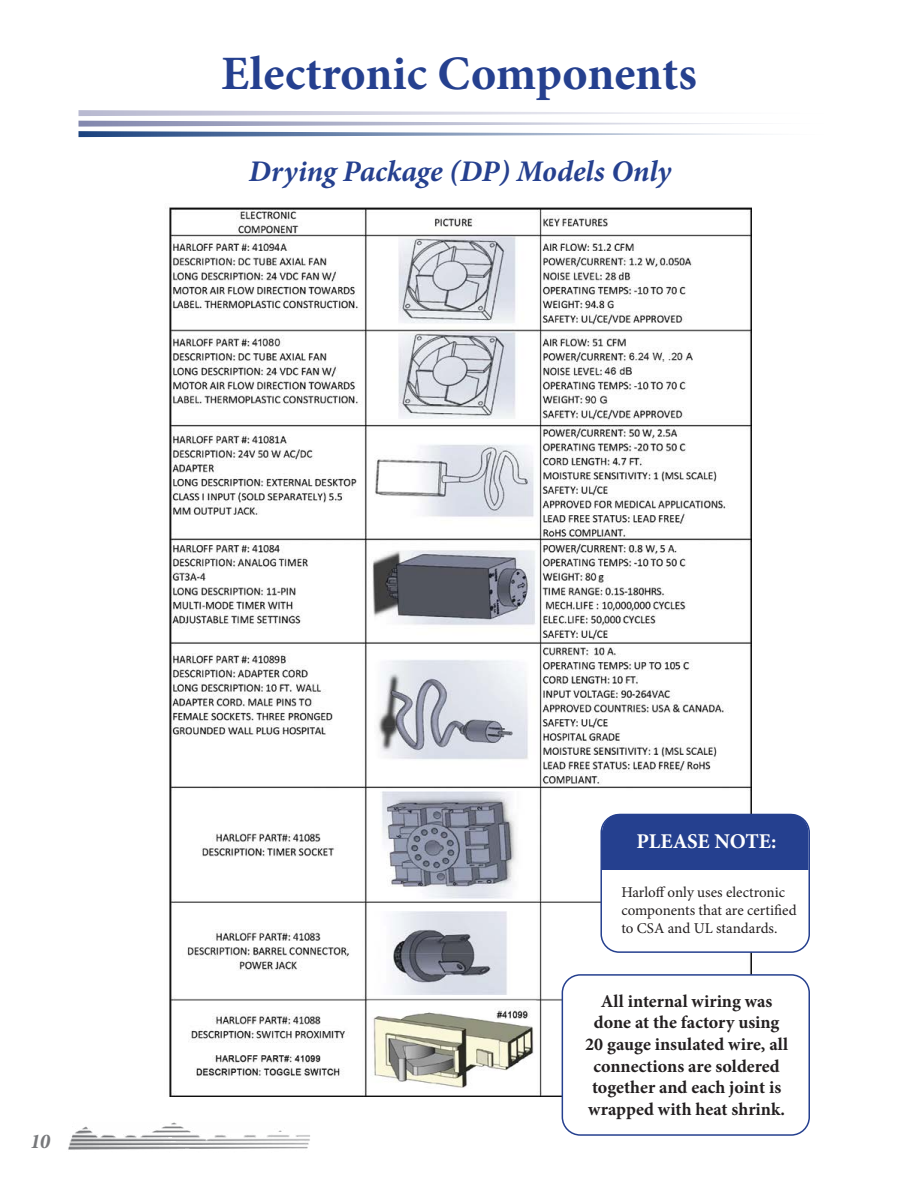
<style>
.page{position:relative;width:918px;height:1188px;background:#fff}
.page>*{position:absolute;margin:0;border:0;box-sizing:border-box;transform-origin:0 0}
.t1{font:700 48px "Minion Pro";color:#25408f}
.t2{font:italic 700 30px "Minion Pro";letter-spacing:-.005em;color:#25408f}
.t3{font:700 21px "Minion Pro";letter-spacing:-.005em;color:#fff}
.t4{font:italic 700 21px "Minion Pro";color:#77787b}
.t5{font:700 18px/21.6px "Minion Pro";color:#231f20;text-align:center}
.t6{font:15px/18px "Minion Pro";letter-spacing:-.005em;color:#231f20}
</style>
<div class="page">
<img style="left:169px;top:207px;width:582px;height:890px">
<svg style="left:79px;top:110px;width:682px;height:27px"></svg>
<img style="left:371px;top:1010px;width:165px;height:80px">
<div style="left:601px;top:815px;width:208px;height:137px;background:#fff;border-radius:18px"></div>
<div style="left:600px;top:814px;width:210px;height:139px;border:2px solid #25408f;border-radius:18px"></div>
<div style="left:601px;top:813px;width:208px;height:58px;background:#25408f"></div>
<div style="left:562px;top:975px;width:247px;height:160px;background:#fff;border-radius:18px"></div>
<div style="left:562px;top:974px;width:248px;height:162px;border:2px solid #25408f;border-radius:18px"></div>
<img style="left:68px;top:1122px;width:242px;height:28px">
<h1 class="t1" style="left:221px;top:40px;width:477px">Electronic Components</h1>
<h2 class="t2" style="left:249px;top:150px;width:424px">Drying Package (DP) Models Only</h2>
<p class="t4" style="left:30px;top:1126px;width:21px">10</p>
<p class="t3" style="left:636px;top:826px;width:141px">PLEASE NOTE:</p>
<p class="t6" style="left:621px;top:884px;width:177px">Harloff only uses electronic components that are certified to CSA and UL standards.</p>
<p class="t5" style="left:585px;top:990px;width:204px">All internal wiring was done at the factory using<br>20 gauge insulated wire, all connections are soldered together and each joint is wrapped with heat shrink.</p>
</div>
